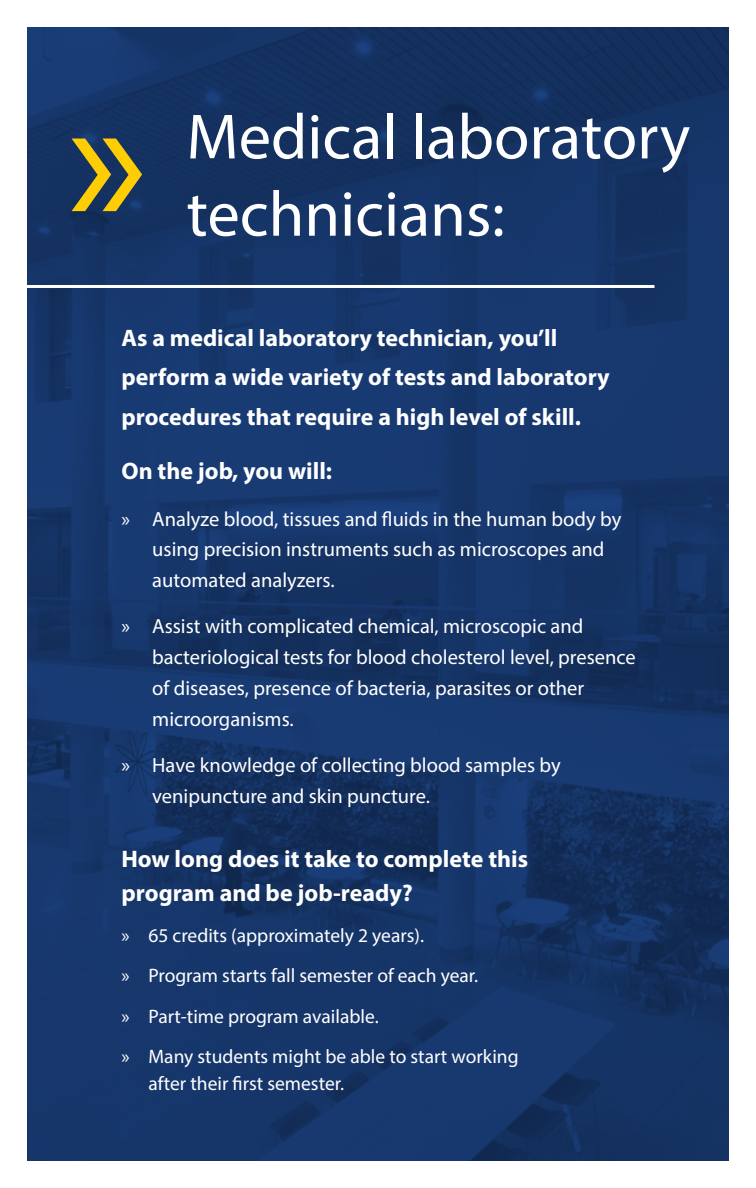
<style>
.page{position:relative;width:756px;height:1188px;background:#fff}
.page>*{position:absolute;margin:0;border:0;box-sizing:border-box;transform-origin:0 0}
.t1{font:64.35px/77.2px "Myriad Pro";color:#fff}
.t2{font:700 24px/39.3px "Myriad Pro";color:#fff}
.t3{font:20.55px/30.8px "Myriad Pro";color:#fff}
.t4{font:19.5px/40.5px "Myriad Pro";color:#fff}
</style>
<div class="page">
<img style="left:28px;top:28px;width:700px;height:1132px">
<hr style="left:27px;top:285px;width:627px;height:3px;background:#fff">
<svg style="left:72px;top:139px;width:70px;height:72px;background:#6f6d3d"></svg>
<h1 class="t1" style="left:187px;top:97px;width:505px">Medical laboratory technicians:</h1>
<p class="t2" style="left:122px;top:317px;width:490px">As a medical laboratory technician, you’ll perform a wide variety of tests and laboratory procedures that require a high level of skill.</p>
<p class="t2" style="left:122px;top:451px;width:212px">On the job, you will:</p>
<p class="t3" style="left:152px;top:503px;width:471px;text-indent:-31px">» Analyze blood, tissues and fluids in the human body by using precision instruments such as microscopes and automated analyzers.</p>
<p class="t3" style="left:152px;top:611px;width:485px;text-indent:-31px">» Assist with complicated chemical, microscopic and bacteriological tests for blood cholesterol level, presence of diseases, presence of bacteria, parasites or other microorganisms.</p>
<p class="t3" style="left:152px;top:749px;width:410px;text-indent:-31px">» Have knowledge of collecting blood samples by venipuncture and skin puncture.</p>
<p class="t2" style="left:122px;top:841px;width:408px;line-height:34.5px">How long does it take to complete this program and be job-ready?</p>
<p class="t4" style="left:121px;top:915px;width:399px">» 65 credits (approximately 2 years).<br>» Program starts fall semester of each year.<br>» Part-time program available.<br>» Many students might be able to start working</p>
<p class="t4" style="left:149px;top:1063px;width:197px">after their first semester.</p>
</div>
